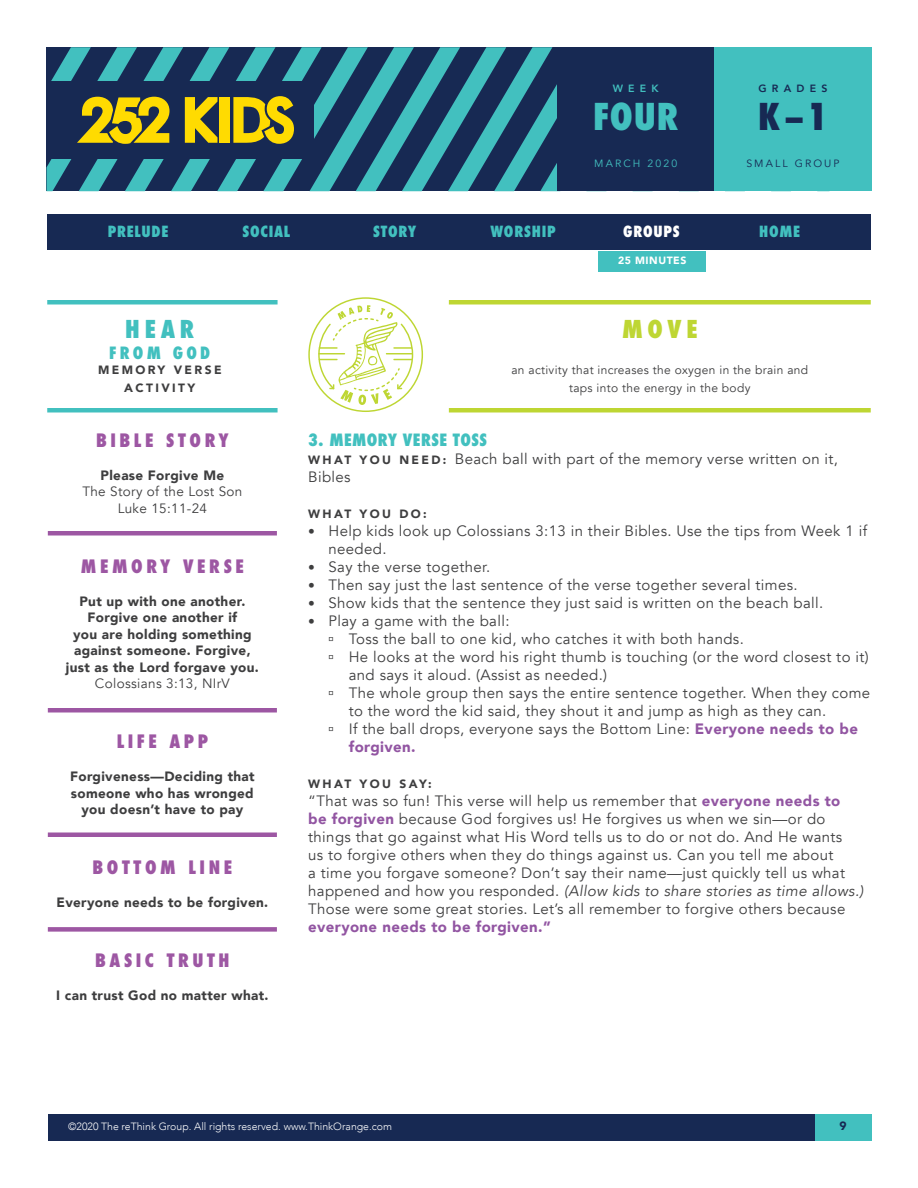
<style>
.page{position:relative;width:918px;height:1188px;background:#fff}
.page>*{position:absolute;margin:0;border:0;box-sizing:border-box;transform-origin:0 0}
.t1{font:800 condensed 36px "Futura";color:#42c0bf}
.t2{font:800 condensed 36px "Futura";color:#172953}
.t3{font:800 condensed 24px "Futura";color:#bed633}
.t4{font:800 condensed 24px "Futura";color:#42c0bf}
.t5{font:800 condensed 18px "Futura";letter-spacing:.2em;color:#9d57a3}
.Paragraph_Style_1{font:800 condensed 16.5px "Futura";letter-spacing:.025em;color:#42c0bf}
.Paragraph_Style_1-2{font:15px/18px "Avenir";letter-spacing:.025em;color:#3e3e3f}
.t6{font:800 condensed 15px "Futura";letter-spacing:.05em;color:#42c0bf}
.t7{font:800 condensed 15px "Futura";letter-spacing:.05em;color:#fff}
.t8{font:900 13.5px/16.5px "Avenir";letter-spacing:.025em;color:#3e3e3f;text-align:center}
.t9{font:13.5px/16.5px "Avenir";letter-spacing:.025em;color:#3e3e3f;text-align:center}
.t10{font:12px/18px "Avenir";letter-spacing:.025em;color:#3e3e3f;text-align:center}
.Paragraph_Style_1-3{font:900 12px "Avenir";letter-spacing:.2em;color:#3e3e3f}
.t11{font:900 12px "Avenir";color:#172953}
.t12{font:300 10.5px "Avenir";color:#fff}
.t13{font:10.5px "Avenir";letter-spacing:.2em;color:#172953}
.t14{font:10.5px "Avenir";letter-spacing:.2em;color:#42c0bf}
.t15{font:900 10.5px "Avenir";letter-spacing:.05em;color:#fff}
.t16{font:800 10.5px "Avenir";letter-spacing:.5em;color:#172953}
.t17{font:800 10.5px "Avenir";color:#42c0bf}
.s1{font-weight:900;font-size:12px}
.s2{font-size:13.5px}
.s3{font-weight:900;color:#9255a2}
.s4{font-style:italic}
</style>
<div class="page">
<div style="left:714px;top:47px;width:158px;height:144px;background:#42c0bf"></div>
<svg style="left:46px;top:47px;width:668px;height:144px;background:#2f5767"></svg>
<div style="left:48px;top:832px;width:229px;height:5px;background:#9d57a3"></div>
<div style="left:48px;top:531px;width:229px;height:5px;background:#9d57a3"></div>
<hr style="left:48px;top:708px;width:229px;height:4px;background:#9d57a3">
<div style="left:48px;top:927px;width:229px;height:5px;background:#9d57a3"></div>
<hr style="left:449px;top:408px;width:422px;height:4px;background:#bed633">
<hr style="left:449px;top:300px;width:422px;height:4px;background:#bed633">
<div style="left:598px;top:251px;width:108px;height:20px;background:#42c0bf"></div>
<div style="left:48px;top:1114px;width:823px;height:28px;background:#172953"></div>
<div style="left:815px;top:1114px;width:57px;height:28px;background:#42c0bf"></div>
<div style="left:47px;top:214px;width:824px;height:36px;background:#172953"></div>
<hr style="left:47px;top:408px;width:231px;height:4px;background:#42c0bf">
<hr style="left:47px;top:300px;width:231px;height:4px;background:#42c0bf">
<svg style="left:308px;top:297px;width:115px;height:115px"></svg>
<p class="t17" style="left:613px;top:80px;width:48px">WEEK</p>
<p class="t16" style="left:758px;top:80px;width:71px">GRADES</p>
<h1 class="t1" style="left:593px;top:92px;width:87px">FOUR</h1>
<h1 class="t2" style="left:758px;top:92px;width:71px">K–1</h1>
<p class="t13" style="left:746px;top:157px;width:95px">SMALL GROUP</p>
<p class="t14" style="left:594px;top:157px;width:84px">MARCH 2020</p>
<p class="t6" style="left:108px;top:221px;width:62px">PRELUDE</p>
<p class="t6" style="left:243px;top:221px;width:49px">SOCIAL</p>
<p class="t6" style="left:373px;top:221px;width:45px">STORY</p>
<p class="t6" style="left:490px;top:221px;width:67px">WORSHIP</p>
<p class="t7" style="left:623px;top:221px;width:58px">GROUPS</p>
<p class="t6" style="left:759px;top:221px;width:42px">HOME</p>
<p class="t4" style="left:125px;top:313px;width:71px">HEAR</p>
<p class="Paragraph_Style_1" style="left:109px;top:342px;width:103px">FROM GOD</p>
<p class="Paragraph_Style_1-3" style="left:98px;top:359px;width:125px">MEMORY VERSE</p>
<p class="Paragraph_Style_1-3" style="left:124px;top:377px;width:73px">ACTIVITY</p>
<p class="t5" style="left:96px;top:428px;width:134px">BIBLE STORY</p>
<p class="t8" style="left:101px;top:467px;width:125px">Please Forgive Me</p>
<p class="t9" style="left:82px;top:484px;width:162px">The Story of the Lost Son<br>Luke 15:11-24</p>
<p class="t5" style="left:81px;top:554px;width:165px">MEMORY VERSE</p>
<p class="t8" style="left:66px;top:592px;width:195px">Put up with one another.<br>Forgive one another if<br>you are holding something against someone. Forgive, just as the Lord forgave you.</p>
<p class="t9" style="left:95px;top:675px;width:136px">Colossians 3:13, NIrV</p>
<p class="t5" style="left:117px;top:729px;width:93px">LIFE APP</p>
<p class="t8" style="left:70px;top:768px;width:186px">Forgiveness—Deciding that someone who has wronged you doesn’t have to pay</p>
<p class="t5" style="left:93px;top:855px;width:141px">BOTTOM LINE</p>
<p class="t8" style="left:57px;top:894px;width:213px">Everyone needs to be forgiven.</p>
<p class="t5" style="left:95px;top:948px;width:136px">BASIC TRUTH</p>
<p class="t8" style="left:56px;top:987px;width:214px">I can trust God no matter what.</p>
<p class="t15" style="left:618px;top:252px;width:70px">25 MINUTES</p>
<h2 class="t3" style="left:622px;top:312px;width:77px">MOVE</h2>
<p class="t10" style="left:511px;top:361px;width:298px">an activity that increases the oxygen in the brain and taps into the energy in the body</p>
<p class="Paragraph_Style_1" style="left:308px;top:428px;width:180px">3. MEMORY VERSE TOSS</p>
<p class="Paragraph_Style_1-2" style="left:308px;top:450px;width:531px"><span class="s1">W H AT Y O U N E E D :</span> Beach ball with part of the memory verse written on it,<br>Bibles</p>
<p class="Paragraph_Style_1-3" style="left:308px;top:503px;width:120px">WHAT YOU DO:</p>
<p class="Paragraph_Style_1-2" style="left:329px;top:522px;width:540px;text-indent:-20px"><span class="s2">•</span> Help kids look up Colossians 3:13 in their Bibles. Use the tips from Week 1 if needed.</p>
<p class="Paragraph_Style_1-2" style="left:308px;top:558px;width:184px"><span class="s2">•</span> Say the verse together.</p>
<p class="Paragraph_Style_1-2" style="left:308px;top:576px;width:491px"><span class="s2">•</span> Then say just the last sentence of the verse together several times.</p>
<p class="Paragraph_Style_1-2" style="left:308px;top:594px;width:517px"><span class="s2">•</span> Show kids that the sentence they just said is written on the beach ball.</p>
<p class="Paragraph_Style_1-2" style="left:308px;top:612px;width:203px"><span class="s2">•</span> Play a game with the ball:</p>
<p class="Paragraph_Style_1-2" style="left:349px;top:630px;width:397px">Toss the ball to one kid, who catches it with both hands.</p>
<p class="Paragraph_Style_1-2" style="left:349px;top:648px;width:521px">He looks at the word his right thumb is touching (or the word closest to it) and says it aloud. (Assist as needed.)</p>
<p class="Paragraph_Style_1-2" style="left:349px;top:684px;width:523px">The whole group then says the entire sentence together. When they come to the word the kid said, they shout it and jump as high as they can.</p>
<p class="Paragraph_Style_1-2" style="left:349px;top:720px;width:511px">If the ball drops, everyone says the Bottom Line: <span class="s3">Everyone needs to be forgiven.</span></p>
<p class="Paragraph_Style_1-3" style="left:308px;top:773px;width:125px">WHAT YOU SAY:</p>
<p class="Paragraph_Style_1-2" style="left:308px;top:792px;width:557px">“That was so fun! This verse will help us remember that <span class="s3">everyone needs to<br>be forgiven</span> because God forgives us! He forgives us when we sin—or do things that go against what His Word tells us to do or not do. And He wants<br>us to forgive others when they do things against us. Can you tell me about<br>a time you forgave someone? Don’t say their name—just quickly tell us what happened and how you responded. <span class="s4">(Allow kids to share stories as time allows.)<br></span>Those were some great stories. Let’s all remember to forgive others because <span class="s3">everyone needs to be forgiven.”</span></p>
<p class="t12" style="left:68px;top:1120px;width:325px">©2020 The reThink Group. All rights reserved. www.ThinkOrange.com</p>
<p class="t11" style="left:840px;top:1115px;width:9px">9</p>
</div>
